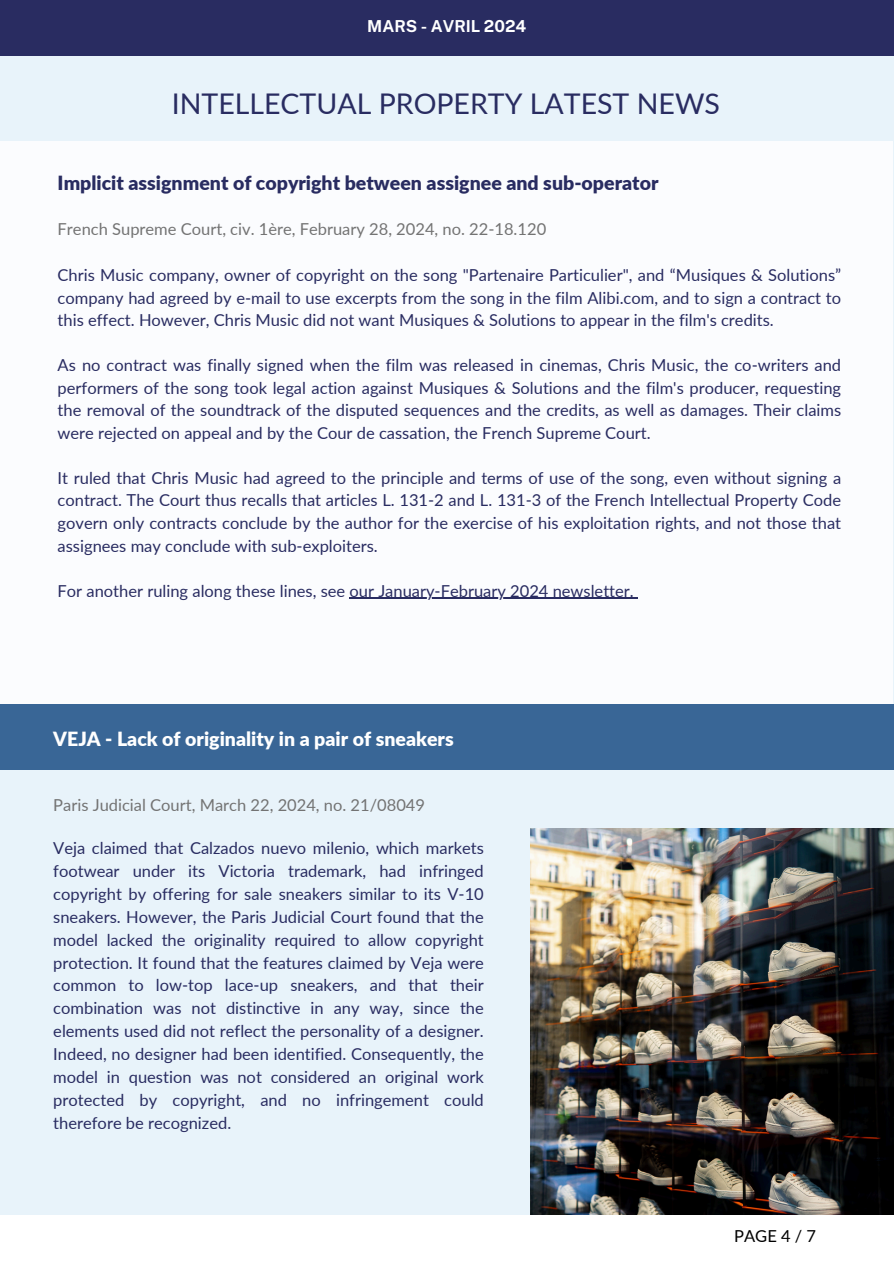
<style>
.page{position:relative;width:894px;height:1264px;background:#fff}
.page>*{position:absolute;margin:0;border:0;box-sizing:border-box;transform-origin:0 0}
.t1{font:28.5px "Lato";color:#292c61}
.t2{font:900 19.5px "Lato";color:#292c61}
.t3{font:900 19.5px "Lato";color:#fff}
.t4{font:16.5px/22.8px "Lato";color:#292c61;text-align:justify}
.t5{font:16.5px "Lato";color:#737373}
.t6{font:700 16.5px "Public Sans";color:#fff}
.t7{font:16.5px "Lato";color:#000}
</style>
<div class="page">
<div style="left:0;top:0;width:893px;height:1263px;background:#e8f3fa"></div>
<div style="left:0;top:0;width:893px;height:56px;background:#292c61"></div>
<div style="left:0;top:1214px;width:893px;height:49px;background:#fff"></div>
<div style="left:0;top:141px;width:892px;height:628px;background:#fff"></div>
<hr style="left:349px;top:597px;width:284px;height:1px;background:#292c61">
<img style="left:530px;top:828px;width:363px;height:386px">
<div style="left:0;top:704px;width:893px;height:65px;background:#396696"></div>
<h4 class="t6" style="left:367px;top:17px;width:160px">MARS - AVRIL 2024</h4>
<p class="t1" style="left:172px;top:86px;width:549px">INTELLECTUAL PROPERTY LATEST NEWS</p>
<h2 class="t2" style="left:58px;top:171px;width:602px">Implicit assignment of copyright between assignee and sub-operator</h2>
<p class="t5" style="left:58px;top:219px;width:490px">French Supreme Court, civ. 1ère, February 28, 2024, no. 22-18.120</p>
<h3 class="t4" style="left:58px;top:264px;width:784px">Chris Music company, owner of copyright on the song "Partenaire Particulier", and “Musiques &amp; Solutions” company had agreed by e-mail to use excerpts from the song in the film Alibi.com, and to sign a contract to this effect. However, Chris Music did not want Musiques &amp; Solutions to appear in the film's credits.</h3>
<h2 class="t4" style="left:58px;top:354px;width:784px">As no contract was finally signed when the film was released in cinemas, Chris Music, the co-writers and performers of the song took legal action against Musiques &amp; Solutions and the film's producer, requesting the removal of the soundtrack of the disputed sequences and the credits, as well as damages. Their claims were rejected on appeal and by the Cour de cassation, the French Supreme Court.</h2>
<p class="t4" style="left:58px;top:466px;width:784px">It ruled that Chris Music had agreed to the principle and terms of use of the song, even without signing a contract. The Court thus recalls that articles L. 131-2 and L. 131-3 of the French Intellectual Property Code govern only contracts conclude by the author for the exercise of his exploitation rights, and not those that assignees may conclude with sub-exploiters.</p>
<p class="t4" style="left:58px;top:578px;width:577px">For another ruling along these lines, see our January-February 2024 newsletter.</p>
<p class="t3" style="left:53px;top:727px;width:402px">VEJA - Lack of originality in a pair of sneakers</p>
<p class="t5" style="left:53px;top:794px;width:373px">Paris Judicial Court, March 22, 2024, no. 21/08049</p>
<p class="t4" style="left:53px;top:836px;width:432px">Veja claimed that Calzados nuevo milenio, which markets footwear under its Victoria trademark, had infringed copyright by offering for sale sneakers similar to its V-10 sneakers. However, the Paris Judicial Court found that the model lacked the originality required to allow copyright protection. It found that the features claimed by Veja were common to low-top lace-up sneakers, and that their combination was not distinctive in any way, since the elements used did not reflect the personality of a designer.<br>Indeed, no designer had been identified. Consequently, the model in question was not considered an original work protected by copyright, and no infringement could therefore be recognized.</p>
<p class="t7" style="left:734px;top:1225px;width:83px">PAGE 4 / 7</p>
</div>
